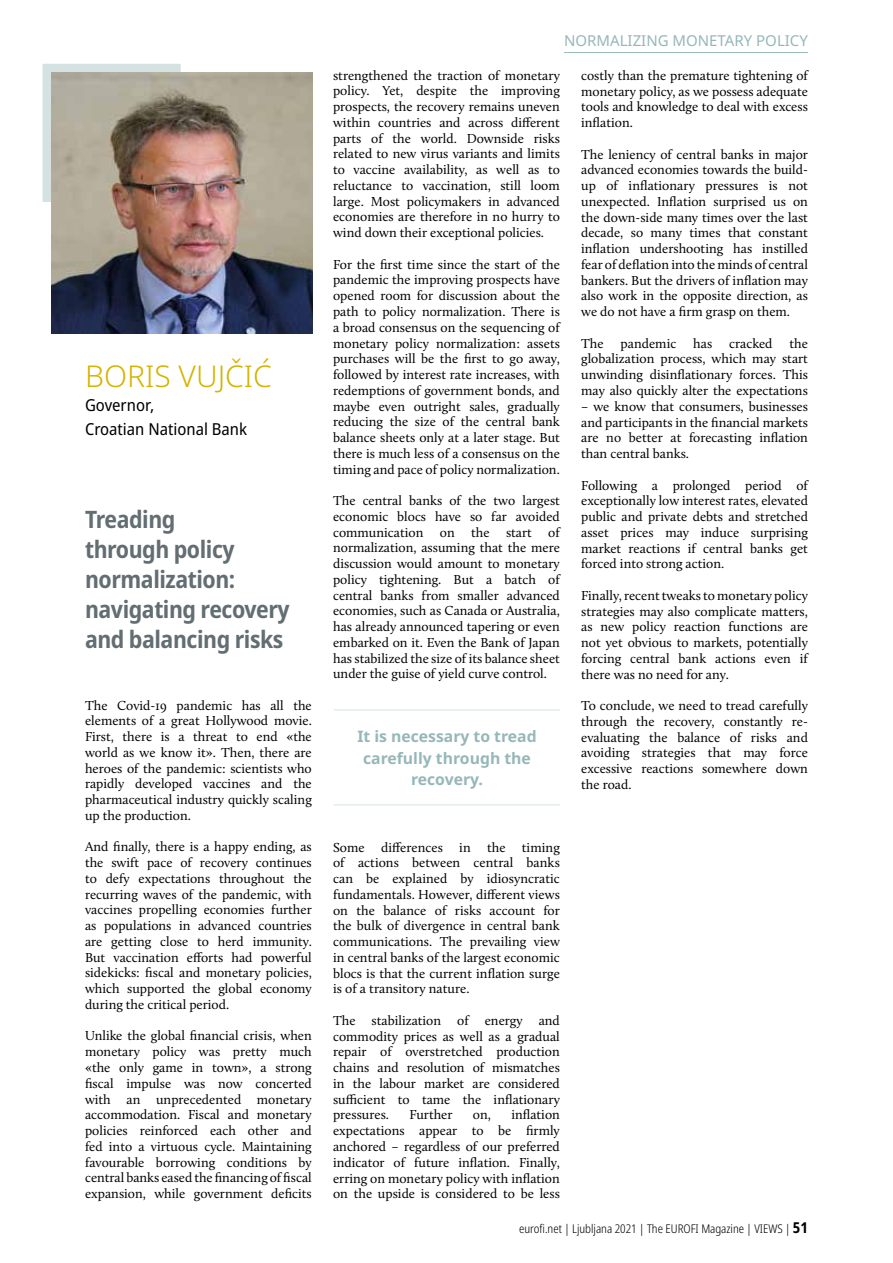
<style>
.page{position:relative;width:893px;height:1263px;background:#fff}
.page>*{position:absolute;margin:0;border:0;box-sizing:border-box;transform-origin:0 0}
.t1{font:300 30px "Noto Sans";color:#d3b400}
.t2{font:700 semi-condensed 24px/30px "Noto Sans";letter-spacing:-.02em;color:#636e73}
.t3{font:semi-condensed 16.5px/24px "Noto Sans";color:#000}
.t4{font:700 15.75px/21.6px "Noto Sans";color:#96b7b8;text-align:center}
.t5{font:15px "Noto Sans";color:#96b7b8}
.t6{font:13.5px/15.8px "Calluna";color:#000;text-align:justify}
.t7{font:300 condensed 12px "Noto Sans";color:#000}
.s1{font-weight:700;font-size:15px}
</style>
<div class="page">
<div style="left:43px;top:64px;width:138px;height:138px;background:#d6e1e2"></div>
<img style="left:51px;top:72px;width:262px;height:262px">
<hr style="left:334px;top:709px;width:226px;height:1px;background:#d6e1e2">
<hr style="left:334px;top:804px;width:226px;height:1px;background:#d6e1e2">
<hr style="left:564px;top:52px;width:244px;height:1px;background:#96b7b8">
<h1 class="t1" style="left:85px;top:355px;width:188px">BORIS VUJČIĆ</h1>
<p class="t3" style="left:85px;top:394px;width:164px">Governor,<br>Croatian National Bank</p>
<h2 class="t2" style="left:85px;top:505px;width:206px">Treading<br>through policy normalization: navigating recovery and balancing risks</h2>
<p class="t6" style="left:85px;top:697px;width:228px">The Covid-19 pandemic has all the elements of a great Hollywood movie.<br>First, there is a threat to end «the world as we know it». Then, there are heroes of the pandemic: scientists who rapidly developed vaccines and the pharmaceutical industry quickly scaling up the production.</p>
<p class="t6" style="left:85px;top:839px;width:228px">And finally, there is a happy ending, as the swift pace of recovery continues to defy expectations throughout the recurring waves of the pandemic, with vaccines propelling economies further as populations in advanced countries are getting close to herd immunity.<br>But vaccination efforts had powerful sidekicks: fiscal and monetary policies, which supported the global economy during the critical period.</p>
<p class="t6" style="left:85px;top:1028px;width:228px">Unlike the global financial crisis, when monetary policy was pretty much «the only game in town», a strong fiscal impulse was now concerted with an unprecedented monetary accommodation. Fiscal and monetary policies reinforced each other and fed into a virtuous cycle. Maintaining favourable borrowing conditions by central banks eased the financing of fiscal expansion, while government deficits</p>
<p class="t5" style="left:564px;top:30px;width:245px">NORMALIZING MONETARY POLICY</p>
<p class="t6" style="left:333px;top:67px;width:228px">strengthened the traction of monetary policy. Yet, despite the improving prospects, the recovery remains uneven within countries and across different parts of the world. Downside risks related to new virus variants and limits to vaccine availability, as well as to reluctance to vaccination, still loom large. Most policymakers in advanced economies are therefore in no hurry to wind down their exceptional policies.</p>
<p class="t6" style="left:333px;top:256px;width:228px">For the first time since the start of the pandemic the improving prospects have opened room for discussion about the path to policy normalization. There is a broad consensus on the sequencing of monetary policy normalization: assets purchases will be the first to go away, followed by interest rate increases, with redemptions of government bonds, and maybe even outright sales, gradually reducing the size of the central bank balance sheets only at a later stage. But there is much less of a consensus on the timing and pace of policy normalization.</p>
<p class="t6" style="left:333px;top:492px;width:228px">The central banks of the two largest economic blocs have so far avoided communication on the start of normalization, assuming that the mere discussion would amount to monetary policy tightening. But a batch of central banks from smaller advanced economies, such as Canada or Australia, has already announced tapering or even embarked on it. Even the Bank of Japan has stabilized the size of its balance sheet under the guise of yield curve control.</p>
<p class="t4" style="left:357px;top:726px;width:181px">It is necessary to tread carefully through the recovery.</p>
<p class="t6" style="left:581px;top:67px;width:228px">costly than the premature tightening of monetary policy, as we possess adequate tools and knowledge to deal with excess inflation.</p>
<p class="t6" style="left:581px;top:146px;width:228px">The leniency of central banks in major advanced economies towards the build&shy;up of inflationary pressures is not unexpected. Inflation surprised us on the down-side many times over the last decade, so many times that constant inflation undershooting has instilled fear of deflation into the minds of central bankers. But the drivers of inflation may also work in the opposite direction, as we do not have a firm grasp on them.</p>
<p class="t6" style="left:581px;top:335px;width:24px">The</p>
<p class="t6" style="left:621px;top:335px;width:57px">pandemic</p>
<p class="t6" style="left:693px;top:335px;width:21px">has</p>
<p class="t6" style="left:729px;top:335px;width:45px">cracked</p>
<p class="t6" style="left:581px;top:335px;width:228px;text-indent:208px">the globalization process, which may start unwinding disinflationary forces. This may also quickly alter the expectations</p>
<p class="t6" style="left:581px;top:398px;width:228px">– we know that consumers, businesses and participants in the financial markets are no better at forecasting inflation than central banks.</p>
<p class="t6" style="left:581px;top:477px;width:228px">Following a prolonged period of exceptionally low interest rates, elevated public and private debts and stretched asset prices may induce surprising market reactions if central banks get forced into strong action.</p>
<p class="t6" style="left:581px;top:587px;width:228px">Finally, recent tweaks to monetary policy strategies may also complicate matters, as new policy reaction functions are not yet obvious to markets, potentially forcing central bank actions even if there was no need for any.</p>
<p class="t6" style="left:581px;top:697px;width:228px">To conclude, we need to tread carefully through the recovery, constantly re&shy;evaluating the balance of risks and avoiding strategies that may force excessive reactions somewhere down the road.</p>
<p class="t6" style="left:333px;top:839px;width:228px">Some differences in the timing of actions between central banks can be explained by idiosyncratic fundamentals. However, different views on the balance of risks account for the bulk of divergence in central bank communications. The prevailing view in central banks of the largest economic blocs is that the current inflation surge is of a transitory nature.</p>
<p class="t6" style="left:333px;top:1012px;width:228px">The stabilization of energy and commodity prices as well as a gradual repair of overstretched production chains and resolution of mismatches in the labour market are considered sufficient to tame the inflationary pressures.</p>
<p class="t6" style="left:333px;top:1107px;width:228px;text-indent:178px">inflation expectations appear to be firmly anchored – regardless of our preferred indicator of future inflation. Finally, erring on monetary policy with inflation on the upside is considered to be less</p>
<p class="t6" style="left:409px;top:1107px;width:45px">Further</p>
<p class="t6" style="left:473px;top:1107px;width:20px">on,</p>
<p class="t7" style="left:519px;top:1220px;width:290px">eurofi.net | Ljubljana 2021 | The EUROFI Magazine | VIEWS | <span class="s1">51</span></p>
</div>
